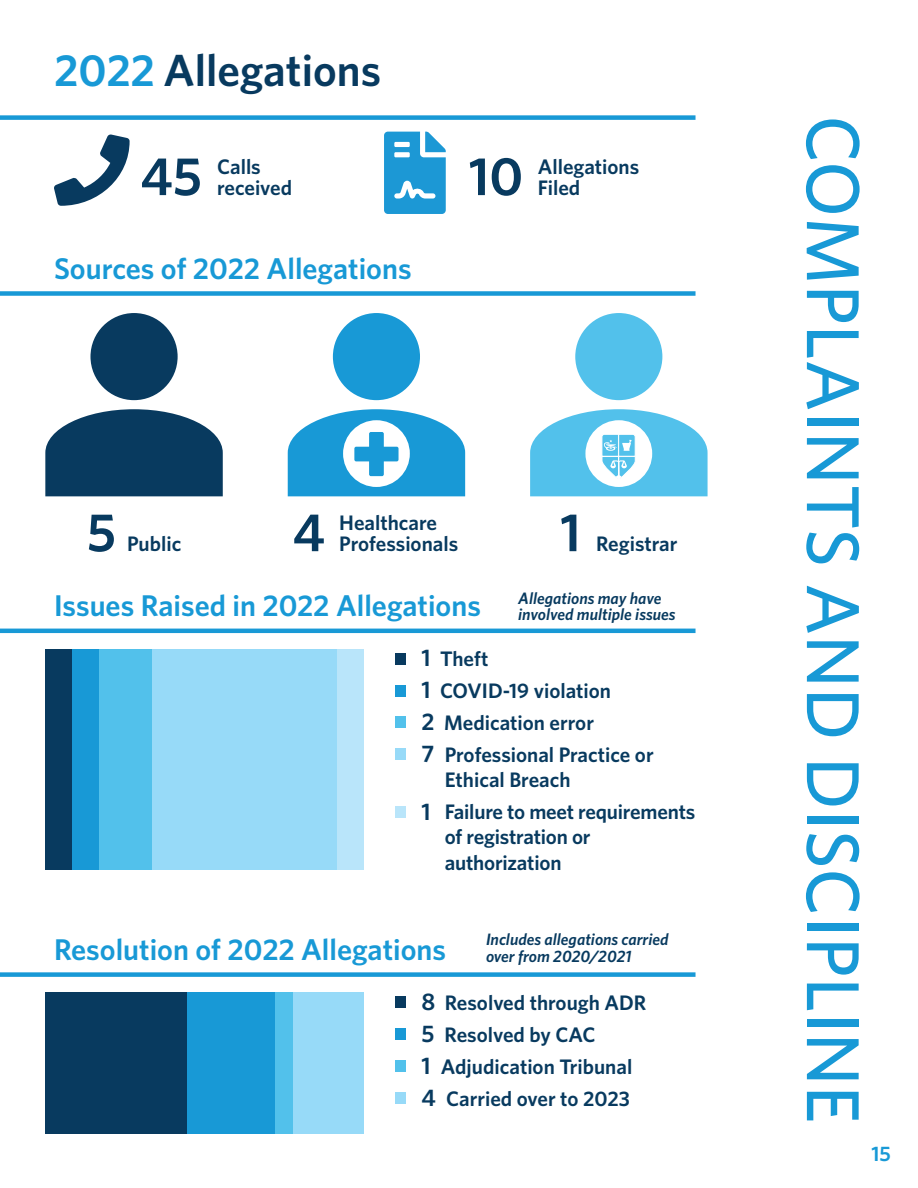
<style>
.page{position:relative;width:918px;height:1188px;background:#fff}
.page>*{position:absolute;margin:0;border:0;box-sizing:border-box;transform-origin:0 0}
.t1{font:500 75px "Whitney";color:#1899d6}
.t2{font:600 54px "Whitney";color:#083a5f}
.t3{font:600 45px "Whitney";color:#083a5f}
.t4{font:600 30px "Whitney";color:#1899d6}
.t5{font:600 21px/32px "Whitney";color:#083a5f}
.t6{font:600 21px "Whitney";color:#1899d6}
.t7{font:italic 600 16.5px/16.5px "Whitney";color:#083a5f}
.s1{color:#1899d6}
.s2{font-size:24px}
</style>
<div class="page">
<svg style="left:45px;top:313px;width:178px;height:183px"></svg>
<div style="left:0;top:291px;width:696px;height:5px;background:#1899d6"></div>
<div style="left:0;top:115px;width:696px;height:5px;background:#1899d6"></div>
<svg style="left:54px;top:134px;width:76px;height:72px"></svg>
<svg style="left:384px;top:132px;width:62px;height:82px;background:#43a9dc"></svg>
<hr style="left:0;top:629px;width:696px;height:4px;background:#1899d6">
<div style="left:395px;top:653px;width:10px;height:11px;background:#083a5f"></div>
<div style="left:395px;top:806px;width:10px;height:11px;background:#b9e5fa"></div>
<div style="left:0;top:972px;width:696px;height:5px;background:#1899d6"></div>
<div style="left:395px;top:997px;width:10px;height:11px;background:#083a5f"></div>
<div style="left:395px;top:1029px;width:10px;height:11px;background:#1899d6"></div>
<div style="left:395px;top:1060px;width:10px;height:12px;background:#52c1eb"></div>
<div style="left:395px;top:1092px;width:10px;height:12px;background:#97daf8"></div>
<div style="left:575px;top:313px;width:87px;height:87px;background:#52c1eb;border-radius:50%"></div>
<svg style="left:530px;top:409px;width:178px;height:87px"></svg>
<div style="left:333px;top:313px;width:87px;height:87px;background:#1899d6;border-radius:50%"></div>
<svg style="left:288px;top:409px;width:177px;height:87px"></svg>
<div style="left:395px;top:749px;width:10px;height:11px;background:#97daf8"></div>
<div style="left:337px;top:649px;width:26px;height:221px;background:#b9e5fa"></div>
<div style="left:151px;top:649px;width:186px;height:221px;background:#97daf8"></div>
<div style="left:98px;top:649px;width:53px;height:221px;background:#52c1eb"></div>
<div style="left:72px;top:649px;width:26px;height:221px;background:#1899d6"></div>
<div style="left:45px;top:649px;width:27px;height:221px;background:#083a5f"></div>
<div style="left:395px;top:685px;width:10px;height:11px;background:#1899d6"></div>
<div style="left:395px;top:717px;width:10px;height:11px;background:#52c1eb"></div>
<div style="left:293px;top:993px;width:70px;height:141px;background:#97daf8"></div>
<div style="left:275px;top:993px;width:18px;height:141px;background:#52c1eb"></div>
<div style="left:187px;top:993px;width:88px;height:141px;background:#1899d6"></div>
<div style="left:45px;top:993px;width:142px;height:141px;background:#083a5f"></div>
<h3 class="t3" style="left:54px;top:44px;width:329px"><span class="s1">2022</span> Allegations</h3>
<h2 class="t2" style="left:140px;top:144px;width:63px">45</h2>
<p class="t5" style="left:217px;top:156px;width:77px;line-height:21px">Calls received</p>
<h2 class="t2" style="left:469px;top:144px;width:56px">10</h2>
<p class="t5" style="left:538px;top:156px;width:103px;line-height:21px">Allegations<br>Filed</p>
<h3 class="t4" style="left:54px;top:250px;width:359px">Sources of 2022 Allegations</h3>
<h2 class="t2" style="left:87px;top:500px;width:31px">5</h2>
<p class="t5" style="left:127px;top:527px;width:56px">Public</p>
<h2 class="t2" style="left:293px;top:500px;width:34px">4</h2>
<p class="t5" style="left:339px;top:511px;width:121px;line-height:21px">Healthcare<br>Professionals</p>
<h2 class="t2" style="left:560px;top:500px;width:22px">1</h2>
<p class="t5" style="left:596px;top:527px;width:83px">Registrar</p>
<h3 class="t4" style="left:54px;top:587px;width:429px">Issues Raised in 2022 Allegations</h3>
<p class="t5" style="left:421px;top:643px;width:69px"><span class="s2">1</span> Theft</p>
<p class="t7" style="left:518px;top:589px;width:159px">Allegations may have involved multiple issues</p>
<p class="t5" style="left:421px;top:675px;width:191px"><span class="s2">1</span> COVID-19 violation<br><span class="s2">2</span> Medication error</p>
<p class="t5" style="left:445px;top:742px;width:210px;line-height:25.2px;text-indent:-23px"><span class="s2">7</span> Professional Practice or<br>Ethical Breach</p>
<p class="t5" style="left:445px;top:799px;width:252px;line-height:25.2px;text-indent:-23px"><span class="s2">1</span> Failure to meet requirements of registration or authorization</p>
<p class="t7" style="left:486px;top:931px;width:184px">Includes allegations carried over from 2020/2021</p>
<h3 class="t4" style="left:54px;top:931px;width:394px">Resolution of 2022 Allegations</h3>
<p class="t5" style="left:421px;top:986px;width:226px"><span class="s2">8</span> Resolved through ADR<br><span class="s2">5</span> Resolved by CAC<br><span class="s2">1</span> Adjudication Tribunal<br><span class="s2">4</span> Carried over to 2023</p>
<h1 class="t1" style="left:878px;top:115px;width:1009px;rotate:90deg">COMPLAINTS AND DISCIPLINE</h1>
<p class="t6" style="left:872px;top:1141px;width:21px">15</p>
</div>
